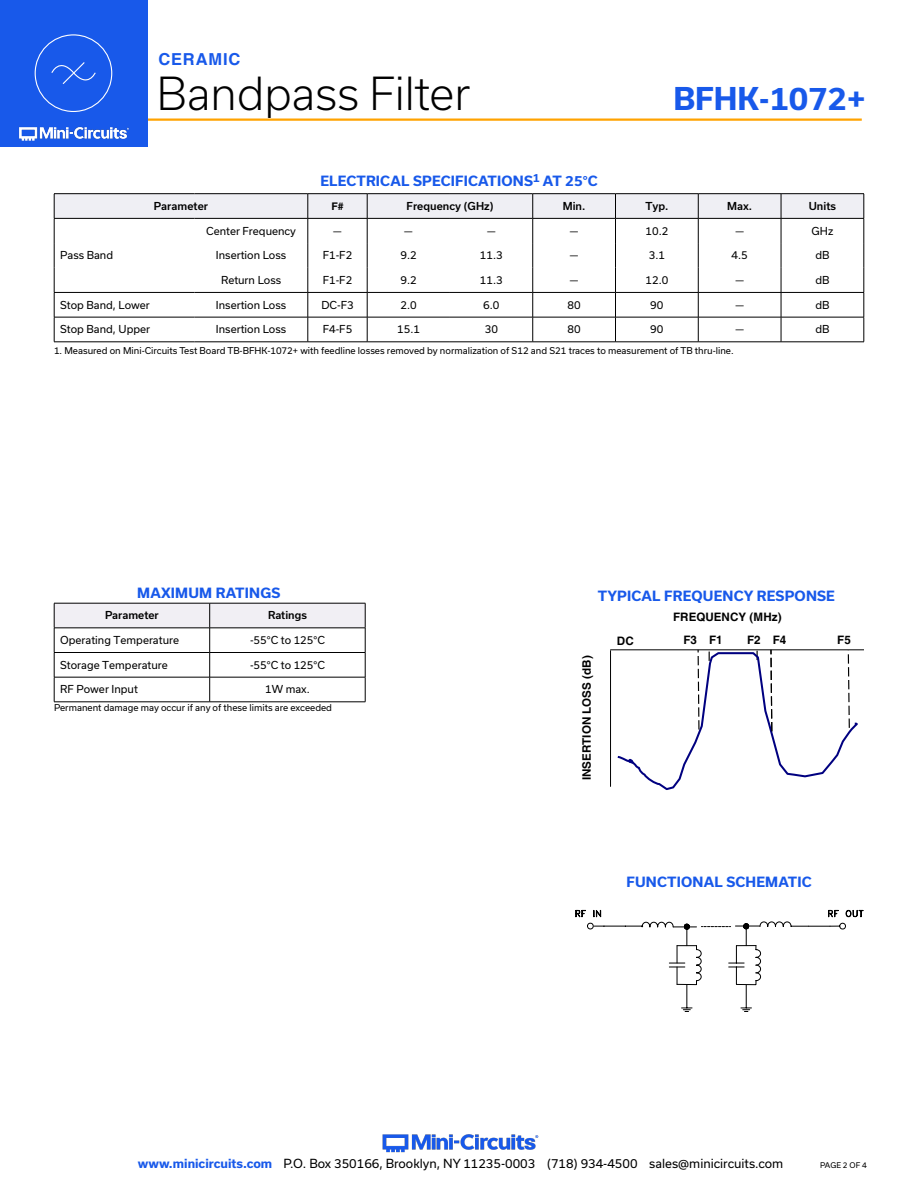
<style>
.page{position:relative;width:918px;height:1188px;background:#fff}
.page>*{position:absolute;margin:0;border:0;box-sizing:border-box;transform-origin:0 0}
.t1{font:300 43.5px "Usual";color:#000}
.t2{font:700 30px "Usual";color:#1859ea}
.t3{font:700 16.5px "Helvetica";letter-spacing:.05em;color:#1859ea}
.Blue_Headers{font:700 13.5px "Usual";letter-spacing:.015em;color:#1859ea}
.t4{font:12px "Usual";color:#000}
.t5{font:700 11.7px "Helvetica";color:#000}
.Table_Body_Center{font:10.5px "Usual";color:#000}
.Table_Body_Left_Just{font:10.5px "Usual";color:#000}
.Table_Header_Center{font:500 10.5px "Usual";color:#000}
.t6{font:700 10.5px "Helvetica";color:#000}
.Notes{font:9px "Usual";color:#000}
.t7{font:7.5px "Usual";color:#000}
.s1{font-weight:700;color:#1859ea}
</style>
<div class="page">
<hr style="left:129px;top:118px;width:733px;height:3px;background:#ffa300">
<div style="left:0;top:0;width:147px;height:147px;background:#1859ea"></div>
<img style="left:19px;top:126px;width:110px;height:15px">
<div style="left:35px;top:34px;width:77px;height:78px;border:1px solid #fff;border-radius:50%"></div>
<svg style="left:51px;top:62px;width:45px;height:22px"></svg>
<img style="left:382px;top:1134px;width:157px;height:19px">
<hr style="left:54px;top:342px;width:140px;height:1px;background:#000">
<hr style="left:194px;top:342px;width:114px;height:1px;background:#000">
<hr style="left:308px;top:342px;width:59px;height:1px;background:#000">
<hr style="left:367px;top:342px;width:83px;height:1px;background:#000">
<hr style="left:450px;top:342px;width:83px;height:1px;background:#000">
<hr style="left:533px;top:342px;width:83px;height:1px;background:#000">
<hr style="left:616px;top:342px;width:82px;height:1px;background:#000">
<hr style="left:698px;top:342px;width:83px;height:1px;background:#000">
<hr style="left:781px;top:342px;width:83px;height:1px;background:#000">
<hr style="left:54px;top:193px;width:140px;height:1px;background:#000">
<hr style="left:194px;top:193px;width:114px;height:1px;background:#000">
<hr style="left:308px;top:193px;width:59px;height:1px;background:#000">
<hr style="left:367px;top:193px;width:83px;height:1px;background:#000">
<hr style="left:450px;top:193px;width:83px;height:1px;background:#000">
<hr style="left:533px;top:193px;width:83px;height:1px;background:#000">
<hr style="left:616px;top:193px;width:82px;height:1px;background:#000">
<hr style="left:698px;top:193px;width:83px;height:1px;background:#000">
<hr style="left:781px;top:193px;width:83px;height:1px;background:#000">
<svg style="left:54px;top:194px;width:811px;height:148px"></svg>
<hr style="left:54px;top:218px;width:140px;height:1px;background:#000">
<hr style="left:194px;top:218px;width:114px;height:1px;background:#000">
<hr style="left:308px;top:218px;width:59px;height:1px;background:#000">
<hr style="left:367px;top:218px;width:83px;height:1px;background:#000">
<hr style="left:450px;top:218px;width:83px;height:1px;background:#000">
<hr style="left:533px;top:218px;width:83px;height:1px;background:#000">
<hr style="left:616px;top:218px;width:82px;height:1px;background:#000">
<hr style="left:698px;top:218px;width:83px;height:1px;background:#000">
<hr style="left:781px;top:218px;width:83px;height:1px;background:#000">
<svg style="left:54px;top:603px;width:312px;height:99px"></svg>
<hr style="left:54px;top:702px;width:156px;height:1px;background:#000">
<hr style="left:210px;top:702px;width:155px;height:1px;background:#000">
<hr style="left:611px;top:649px;width:253px;height:1px;background:#000">
<hr style="left:610px;top:651px;width:1px;height:135px;background:#000">
<svg style="left:615px;top:649px;width:244px;height:141px"></svg>
<svg style="left:575px;top:909px;width:289px;height:103px"></svg>
<h3 class="t3" style="left:158px;top:49px;width:83px">CERAMIC</h3>
<h1 class="t1" style="left:157px;top:68px;width:315px">Bandpass Filter</h1>
<p class="Blue_Headers" style="left:320px;top:173px;width:279px">ELECTRICAL SPECIFICATIONS<sup>1</sup> AT 25°C</p>
<h2 class="t2" style="left:674px;top:81px;width:193px">BFHK-1072+</h2>
<p class="Table_Header_Center" style="left:154px;top:200px;width:56px">Parameter</p>
<p class="t6" style="left:331px;top:200px;width:14px">F#</p>
<p class="Table_Header_Center" style="left:407px;top:200px;width:88px">Frequency (GHz)</p>
<p class="Table_Header_Center" style="left:563px;top:200px;width:24px">Min.</p>
<p class="Table_Header_Center" style="left:645px;top:200px;width:25px">Typ.</p>
<p class="Table_Header_Center" style="left:727px;top:200px;width:26px">Max.</p>
<p class="Table_Header_Center" style="left:809px;top:200px;width:29px">Units</p>
<p class="Table_Body_Center" style="left:206px;top:225px;width:91px">Center Frequency</p>
<p class="Table_Body_Center" style="left:333px;top:225px;width:10px">—</p>
<p class="Table_Body_Center" style="left:404px;top:225px;width:10px">—</p>
<p class="Table_Body_Center" style="left:487px;top:225px;width:10px">—</p>
<p class="Table_Body_Center" style="left:570px;top:225px;width:10px">—</p>
<p class="Table_Body_Center" style="left:645px;top:225px;width:24px">10.2</p>
<p class="Table_Body_Center" style="left:735px;top:225px;width:10px">—</p>
<p class="Table_Body_Center" style="left:812px;top:225px;width:23px">GHz</p>
<p class="Table_Body_Left_Just" style="left:60px;top:249px;width:54px">Pass Band</p>
<p class="Table_Body_Center" style="left:216px;top:249px;width:72px">Insertion Loss</p>
<p class="Table_Body_Center" style="left:323px;top:249px;width:31px">F1-F2</p>
<p class="Table_Body_Center" style="left:400px;top:249px;width:18px">9.2</p>
<p class="Table_Body_Center" style="left:480px;top:249px;width:24px">11.3</p>
<p class="Table_Body_Center" style="left:570px;top:249px;width:10px">—</p>
<p class="Table_Body_Center" style="left:649px;top:249px;width:18px">3.1</p>
<p class="Table_Body_Center" style="left:732px;top:249px;width:18px">4.5</p>
<p class="Table_Body_Center" style="left:815px;top:249px;width:16px">dB</p>
<p class="Table_Body_Center" style="left:221px;top:274px;width:62px">Return Loss</p>
<p class="Table_Body_Center" style="left:323px;top:274px;width:31px">F1-F2</p>
<p class="Table_Body_Center" style="left:400px;top:274px;width:18px">9.2</p>
<p class="Table_Body_Center" style="left:480px;top:274px;width:24px">11.3</p>
<p class="Table_Body_Center" style="left:570px;top:274px;width:10px">—</p>
<p class="Table_Body_Center" style="left:645px;top:274px;width:24px">12.0</p>
<p class="Table_Body_Center" style="left:735px;top:274px;width:10px">—</p>
<p class="Table_Body_Center" style="left:815px;top:274px;width:16px">dB</p>
<p class="Table_Body_Left_Just" style="left:60px;top:299px;width:91px">Stop Band, Lower</p>
<p class="Table_Body_Center" style="left:216px;top:299px;width:72px">Insertion Loss</p>
<p class="Table_Body_Center" style="left:321px;top:299px;width:34px">DC-F3</p>
<p class="Table_Body_Center" style="left:400px;top:299px;width:18px">2.0</p>
<p class="Table_Body_Center" style="left:483px;top:299px;width:18px">6.0</p>
<p class="Table_Body_Center" style="left:568px;top:299px;width:15px">80</p>
<p class="Table_Body_Center" style="left:650px;top:299px;width:15px">90</p>
<p class="Table_Body_Center" style="left:735px;top:299px;width:10px">—</p>
<p class="Table_Body_Center" style="left:815px;top:299px;width:16px">dB</p>
<p class="Table_Body_Left_Just" style="left:60px;top:323px;width:91px">Stop Band, Upper</p>
<p class="Table_Body_Center" style="left:216px;top:323px;width:72px">Insertion Loss</p>
<p class="Table_Body_Center" style="left:323px;top:323px;width:31px">F4-F5</p>
<p class="Table_Body_Center" style="left:397px;top:323px;width:24px">15.1</p>
<p class="Table_Body_Center" style="left:485px;top:323px;width:15px">30</p>
<p class="Table_Body_Center" style="left:568px;top:323px;width:15px">80</p>
<p class="Table_Body_Center" style="left:650px;top:323px;width:15px">90</p>
<p class="Table_Body_Center" style="left:735px;top:323px;width:10px">—</p>
<p class="Table_Body_Center" style="left:815px;top:323px;width:16px">dB</p>
<p class="Notes" style="left:54px;top:345px;width:681px">1. Measured on Mini-Circuits Test Board TB-BFHK-1072+ with feedline losses removed by normalization of S12 and S21 traces to measurement of TB thru-line.</p>
<p class="Blue_Headers" style="left:137px;top:586px;width:145px">MAXIMUM RATINGS</p>
<p class="Table_Header_Center" style="left:105px;top:609px;width:55px">Parameter</p>
<p class="Table_Header_Center" style="left:268px;top:609px;width:40px">Ratings</p>
<p class="Table_Body_Left_Just" style="left:60px;top:634px;width:120px">Operating Temperature</p>
<p class="Table_Body_Left_Just" style="left:250px;top:634px;width:76px">-55°C to 125°C</p>
<p class="Table_Body_Left_Just" style="left:60px;top:659px;width:109px">Storage Temperature</p>
<p class="Table_Body_Left_Just" style="left:250px;top:659px;width:76px">-55°C to 125°C</p>
<p class="Table_Body_Left_Just" style="left:60px;top:683px;width:79px">RF Power Input</p>
<p class="Table_Body_Left_Just" style="left:265px;top:683px;width:46px">1W max.</p>
<p class="Notes" style="left:54px;top:703px;width:280px">Permanent damage may occur if any of these limits are exceeded</p>
<p class="Blue_Headers" style="left:598px;top:589px;width:239px">TYPICAL FREQUENCY RESPONSE</p>
<p class="t5" style="left:673px;top:610px;width:110px">FREQUENCY (MHz)</p>
<p class="t5" style="left:580px;top:780px;width:126px;rotate:-90deg">INSERTION LOSS (dB)</p>
<p class="t5" style="left:617px;top:634px;width:18px">DC</p>
<p class="t5" style="left:683px;top:632px;width:41px">F3 F1</p>
<p class="t5" style="left:747px;top:632px;width:15px">F2</p>
<p class="t5" style="left:773px;top:632px;width:15px">F4</p>
<p class="t5" style="left:837px;top:632px;width:15px">F5</p>
<p class="Blue_Headers" style="left:627px;top:874px;width:187px">FUNCTIONAL SCHEMATIC</p>
<h3 class="t4" style="left:138px;top:1157px;width:647px"><span class="s1">www.minicircuits.com</span> P.O. Box 350166, Brooklyn, NY 11235-0003 (718) 934-4500 sales@minicircuits.com</h3>
<p class="t7" style="left:820px;top:1161px;width:48px">PAGE 2 OF 4</p>
</div>
